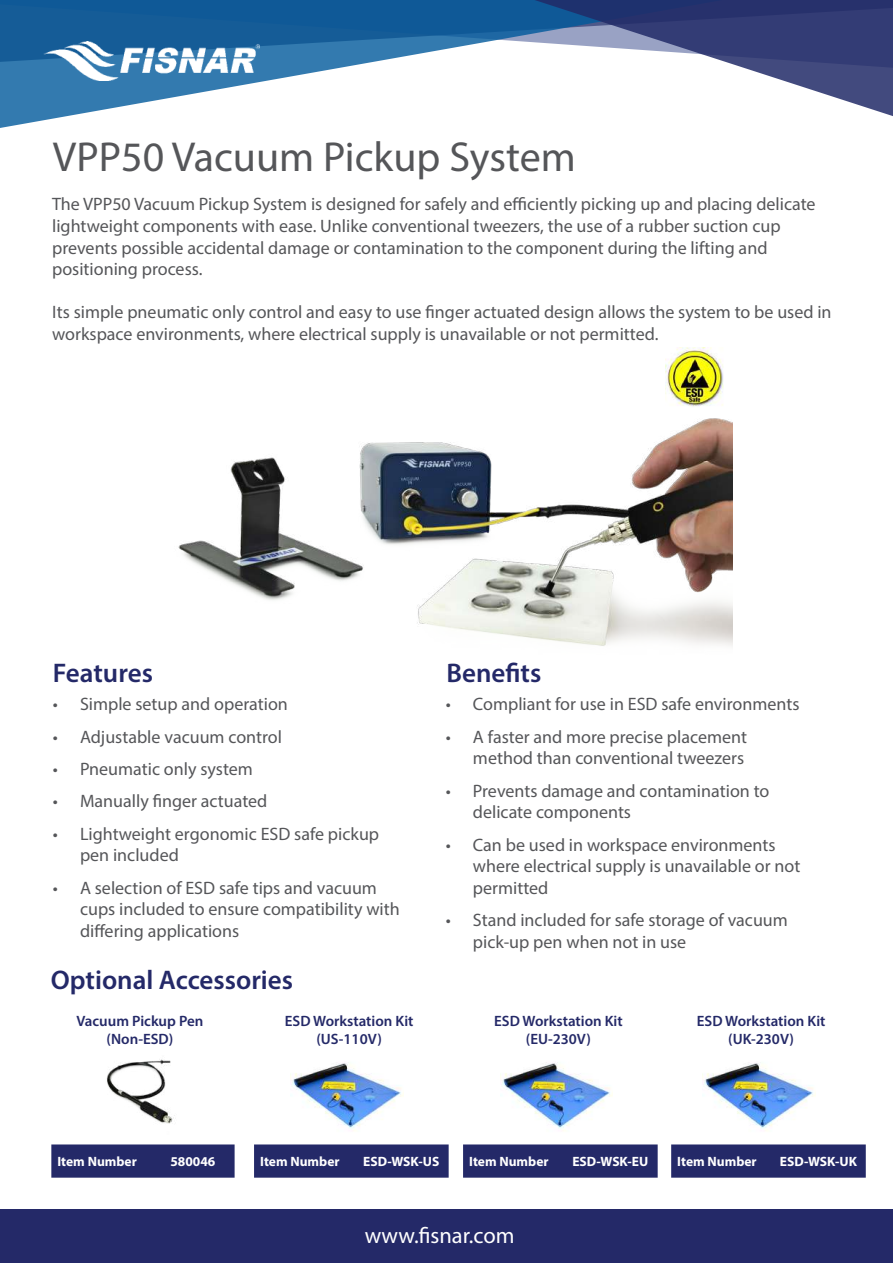
<style>
.page{position:relative;width:893px;height:1263px;background:#fff}
.page>*{position:absolute;margin:0;border:0;box-sizing:border-box;transform-origin:0 0}
.t1{font:42px "Myriad Pro";color:#555659}
.t2{font:600 27px "Myriad Pro";color:#242968}
.t3{font:22.5px "Myriad Pro";color:#fff}
.t4{font:18px/21.6px "Myriad Pro";color:#555659}
.t5{font:600 15px/18px "Myriad Pro";color:#242968;text-align:center}
.t6{font:700 13.5px "Myriad Pro";color:#fff}
</style>
<div class="page">
<svg style="left:0;top:0;width:489px;height:128px"></svg>
<svg style="left:489px;top:0;width:403px;height:116px"></svg>
<img style="left:43px;top:42px;width:216px;height:39px">
<svg style="left:892px;top:0;width:1px;height:116px"></svg>
<div style="left:0;top:1209px;width:892px;height:54px;background:#242968"></div>
<img style="left:107px;top:1059px;width:68px;height:65px">
<div style="left:51px;top:1144px;width:183px;height:33px;background:#242968"></div>
<img style="left:292px;top:1063px;width:111px;height:68px">
<img style="left:665px;top:348px;width:58px;height:25px">
<img style="left:702px;top:1063px;width:112px;height:68px">
<img style="left:500px;top:1062px;width:112px;height:69px">
<div style="left:254px;top:1144px;width:194px;height:33px;background:#242968"></div>
<div style="left:463px;top:1144px;width:194px;height:33px;background:#242968"></div>
<div style="left:671px;top:1144px;width:194px;height:33px;background:#242968"></div>
<img style="left:178px;top:373px;width:554px;height:273px">
<h1 class="t1" style="left:53px;top:131px;width:524px">VPP50 Vacuum Pickup System</h1>
<p class="t4" style="left:52px;top:193px;width:764px">The VPP50 Vacuum Pickup System is designed for safely and efficiently picking up and placing delicate lightweight components with ease. Unlike conventional tweezers, the use of a rubber suction cup prevents possible accidental damage or contamination to the component during the lifting and positioning process.</p>
<p class="t4" style="left:52px;top:301px;width:780px">Its simple pneumatic only control and easy to use finger actuated design allows the system to be used in workspace environments, where electrical supply is unavailable or not permitted.</p>
<h2 class="t2" style="left:53px;top:656px;width:101px">Features</h2>
<p class="t4" style="left:53px;top:693px;width:236px">• Simple setup and operation</p>
<p class="t4" style="left:53px;top:725px;width:230px">• Adjustable vacuum control</p>
<p class="t4" style="left:53px;top:758px;width:201px">• Pneumatic only system</p>
<p class="t4" style="left:53px;top:790px;width:216px">• Manually finger actuated</p>
<p class="t4" style="left:80px;top:822px;width:300px;text-indent:-27px">• Lightweight ergonomic ESD safe pickup pen included</p>
<p class="t4" style="left:80px;top:876px;width:321px;text-indent:-27px">• A selection of ESD safe tips and vacuum cups included to ensure compatibility with differing applications</p>
<h2 class="t2" style="left:51px;top:962px;width:244px">Optional Accessories</h2>
<p class="t5" style="left:76px;top:1011px;width:128px">Vacuum Pickup Pen (Non-ESD)</p>
<p class="t5" style="left:285px;top:1011px;width:130px">ESD Workstation Kit (US-110V)</p>
<h2 class="t2" style="left:446px;top:656px;width:96px">Benefits</h2>
<p class="t4" style="left:446px;top:693px;width:355px">• Compliant for use in ESD safe environments</p>
<p class="t4" style="left:446px;top:725px;width:302px;text-align:right">• A faster and more precise placement method than conventional tweezers</p>
<p class="t4" style="left:472px;top:779px;width:298px;text-indent:-27px">• Prevents damage and contamination to delicate components</p>
<p class="t4" style="left:472px;top:833px;width:329px;text-indent:-27px">• Can be used in workspace environments where electrical supply is unavailable or not permitted</p>
<p class="t4" style="left:472px;top:909px;width:316px;text-indent:-27px">• Stand included for safe storage of vacuum pick-up pen when not in use</p>
<p class="t5" style="left:494px;top:1011px;width:130px">ESD Workstation Kit (EU-230V)</p>
<p class="t5" style="left:696px;top:1011px;width:130px">ESD Workstation Kit (UK-230V)</p>
<p class="t6" style="left:57px;top:1152px;width:81px">Item Number</p>
<p class="t6" style="left:170px;top:1152px;width:46px">580046</p>
<p class="t6" style="left:260px;top:1152px;width:81px">Item Number</p>
<p class="t6" style="left:363px;top:1152px;width:78px">ESD-WSK-US</p>
<p class="t6" style="left:469px;top:1152px;width:81px">Item Number</p>
<p class="t6" style="left:572px;top:1152px;width:77px">ESD-WSK-EU</p>
<p class="t6" style="left:676px;top:1152px;width:81px">Item Number</p>
<p class="t6" style="left:779px;top:1152px;width:79px">ESD-WSK-UK</p>
<p class="t3" style="left:364px;top:1221px;width:151px">www.fisnar.com</p>
</div>
